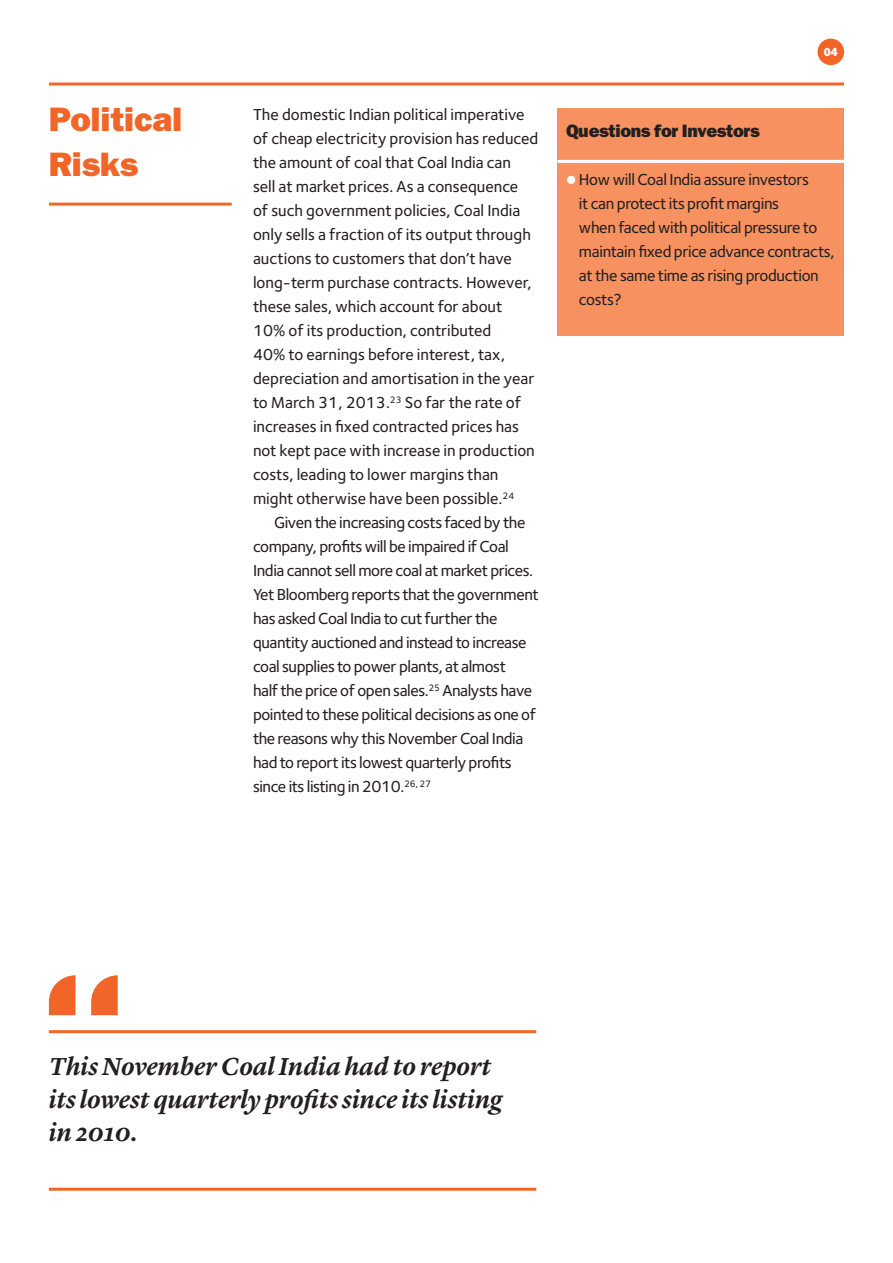
<style>
.page{position:relative;width:893px;height:1263px;background:#fff}
.page>*{position:absolute;margin:0;border:0;box-sizing:border-box;transform-origin:0 0}
.t1{font:34.05px/45px "ITC Franklin Gothic Std Hvy";letter-spacing:-.005em;color:#f26529}
.t2{font:italic 600 25.5px/33px "Lyon Text";letter-spacing:-.005em;color:#231f20}
.t3{font:18px "ITC Franklin Gothic Std Hvy";letter-spacing:-.02em;color:#231f20}
.t4{font:500 16.5px/24px "Foundry Sterling";letter-spacing:-.02em;color:#231f20}
.t5{font:500 16.5px/24px "Foundry Sterling";color:#231f20}
.t6{font:11.7px "ITC Franklin Gothic Std Hvy";color:#fff}
.s1{font-family:"Graphik";font-weight:900;font-size:27px;color:#fff}
</style>
<div class="page">
<div style="left:817px;top:39px;width:27px;height:26px;background:#f26529;border-radius:50%"></div>
<hr style="left:49px;top:83px;width:795px;height:3px;background:#f26529">
<hr style="left:49px;top:203px;width:183px;height:3px;background:#f26529">
<div style="left:558px;top:108px;width:286px;height:227px;background:#f79260"></div>
<hr style="left:558px;top:160px;width:286px;height:3px;background:#fff">
<hr style="left:49px;top:1030px;width:487px;height:3px;background:#f26529">
<hr style="left:49px;top:1188px;width:487px;height:3px;background:#f26529">
<svg style="left:49px;top:975px;width:26px;height:40px"></svg>
<svg style="left:91px;top:975px;width:27px;height:40px"></svg>
<h1 class="t1" style="left:49px;top:97px;width:135px">Political<br>Risks</h1>
<p class="t5" style="left:253px;top:102px;width:287px">The domestic Indian political imperative of cheap electricity provision has reduced the amount of coal that Coal India can<br>sell at market prices. As a consequence<br>of such government policies, Coal India only sells a fraction of its output through auctions to customers that don’t have long-term purchase contracts. However, these sales, which account for about 10% of its production, contributed<br>40% to earnings before interest, tax, depreciation and amortisation in the year to March 31, 2013.<sup>23</sup> So far the rate of increases in fixed contracted prices has not kept pace with increase in production costs, leading to lower margins than might otherwise have been possible.<sup>24</sup></p>
<p class="t4" style="left:253px;top:510px;width:287px;text-indent:21px">Given the increasing costs faced by the company, profits will be impaired if Coal India cannot sell more coal at market prices.<br>Yet Bloomberg reports that the government has asked Coal India to cut further the quantity auctioned and instead to increase coal supplies to power plants, at almost<br>half the price of open sales.<sup>25</sup> Analysts have pointed to these political decisions as one of the reasons why this November Coal India had to report its lowest quarterly profits since its listing in 2010.<sup>26,</sup> <sup>27</sup></p>
<p class="t6" style="left:824px;top:45px;width:16px">04</p>
<p class="t3" style="left:566px;top:121px;width:195px">Questions for Investors</p>
<p class="t4" style="left:579px;top:168px;width:257px;text-indent:-13px"><span class="s1">•</span> How will Coal India assure investors<br>it can protect its profit margins<br>when faced with political pressure to maintain fixed price advance contracts, at the same time as rising production costs?</p>
<h2 class="t2" style="left:49px;top:1048px;width:455px">This November Coal India had to report its lowest quarterly profits since its listing in 2010.</h2>
</div>
